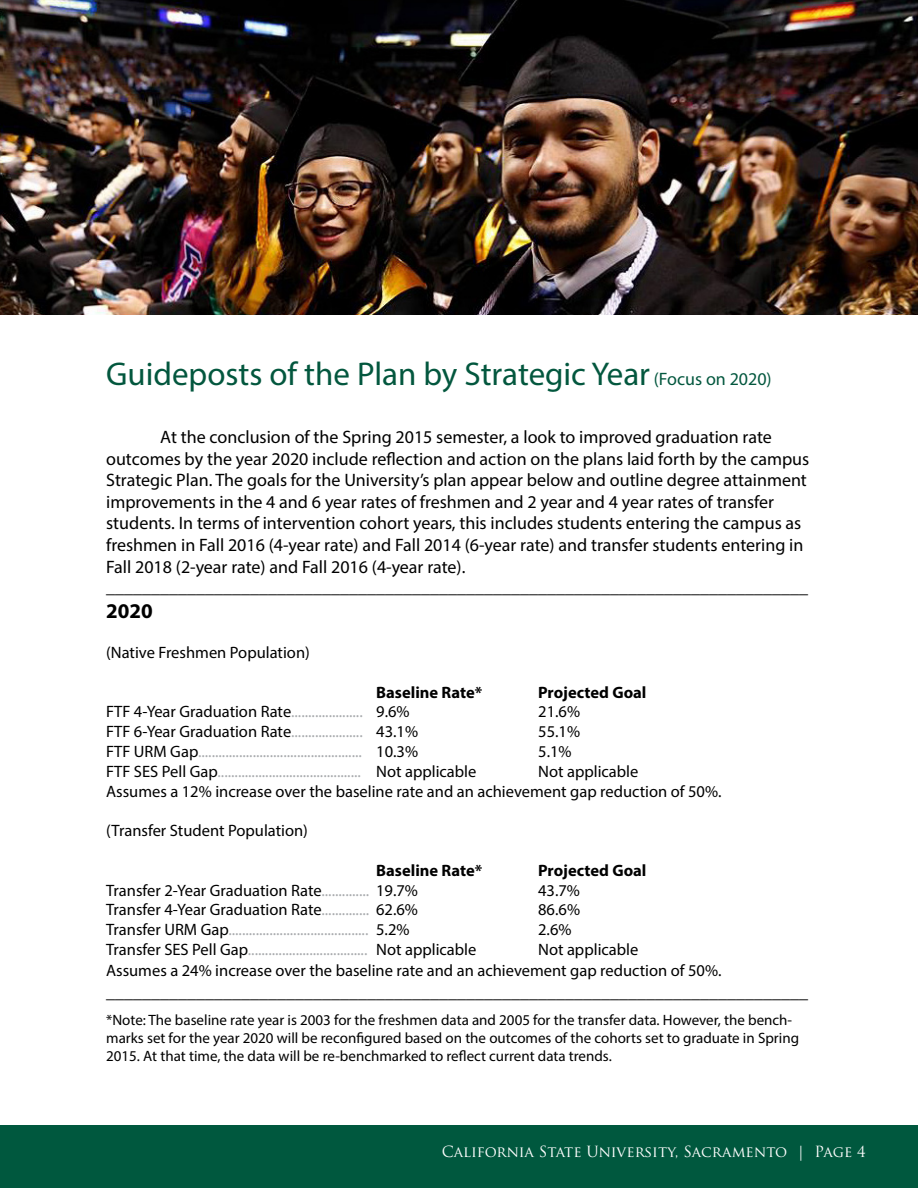
<style>
.page{position:relative;width:918px;height:1188px;background:#fff}
.page>*{position:absolute;margin:0;border:0;box-sizing:border-box;transform-origin:0 0}
.t1{font:33px "Myriad Pro";color:#03573e}
.t2{font:700 21px "Myriad Pro";color:#000}
.t3{font:18px/21.5px "Myriad Pro";color:#000}
.t4{font:16.5px/19.8px "Myriad Pro";color:#000}
.t5{font:16.5px "Myriad Pro";color:#a9abae}
.t6{font:700 16.5px "Myriad Pro";color:#000}
.t7{font:15px/18px "Myriad Pro";color:#000}
.t8{font:15px "Trajan Pro";color:#fff}
.s1{font-size:18px}
.s2{color:#a9abae}
.s3{color:#000}
</style>
<div class="page">
<div style="left:0;top:1125px;width:918px;height:63px;background:#00583e"></div>
<img style="left:0;top:0;width:918px;height:315px">
<h1 class="t1" style="left:106px;top:354px;width:667px">Guideposts of the Plan by Strategic Year <span class="s1">(Focus on 2020)</span></h1>
<p class="t3" style="left:106px;top:426px;width:705px;text-indent:54px">At the conclusion of the Spring 2015 semester, a look to improved graduation rate outcomes by the year 2020 include reflection and action on the plans laid forth by the campus Strategic Plan. The goals for the University’s plan appear below and outline degree attainment improvements in the 4 and 6 year rates of freshmen and 2 year and 4 year rates of transfer students. In terms of intervention cohort years, this includes students entering the campus as freshmen in Fall 2016 (4-year rate) and Fall 2014 (6-year rate) and transfer students entering in Fall 2018 (2-year rate) and Fall 2016 (4-year rate). ______________________________________________________________________________</p>
<p class="t2" style="left:106px;top:598px;width:48px">2020</p>
<p class="t4" style="left:106px;top:642px;width:205px">(Native Freshmen Population)</p>
<p class="t6" style="left:376px;top:681px;width:108px">Baseline Rate*</p>
<p class="t6" style="left:538px;top:681px;width:110px">Projected Goal</p>
<p class="t4" style="left:106px;top:702px;width:305px">FTF 4-Year Graduation Rate<span class="s2">.....................</span> 9.6%</p>
<p class="t4" style="left:538px;top:702px;width:43px">21.6%</p>
<p class="t4" style="left:106px;top:721px;width:313px">FTF 6-Year Graduation Rate<span class="s2">.....................</span> 43.1%</p>
<p class="t4" style="left:538px;top:721px;width:43px">55.1%</p>
<p class="t5" style="left:106px;top:741px;width:313px"><span class="s3">FTF URM Gap</span>................................................ <span class="s3">10.3%</span></p>
<p class="t4" style="left:538px;top:741px;width:35px">5.1%</p>
<p class="t5" style="left:106px;top:761px;width:372px"><span class="s3">FTF SES Pell Gap</span>.......................................... <span class="s3">Not applicable</span></p>
<p class="t4" style="left:106px;top:761px;width:617px;text-indent:432px">Not applicable<br>Assumes a 12% increase over the baseline rate and an achievement gap reduction of 50%.</p>
<p class="t4" style="left:106px;top:820px;width:203px">(Transfer Student Population)</p>
<p class="t6" style="left:376px;top:859px;width:108px">Baseline Rate*</p>
<p class="t6" style="left:538px;top:859px;width:110px">Projected Goal</p>
<p class="t4" style="left:106px;top:880px;width:313px">Transfer 2-Year Graduation Rate<span class="s2">..............</span> 19.7%</p>
<p class="t4" style="left:538px;top:880px;width:43px">43.7%</p>
<p class="t4" style="left:106px;top:900px;width:313px">Transfer 4-Year Graduation Rate<span class="s2">..............</span> 62.6%</p>
<p class="t4" style="left:538px;top:900px;width:43px">86.6%</p>
<p class="t5" style="left:106px;top:919px;width:305px"><span class="s3">Transfer URM Gap</span>......................................... <span class="s3">5.2%</span></p>
<p class="t4" style="left:538px;top:919px;width:35px">2.6%</p>
<p class="t5" style="left:106px;top:939px;width:372px"><span class="s3">Transfer SES Pell Gap</span>................................... <span class="s3">Not applicable</span></p>
<p class="t4" style="left:106px;top:938px;width:617px;line-height:21.6px;text-indent:432px">Not applicable<br>Assumes a 24% increase over the baseline rate and an achievement gap reduction of 50%.</p>
<p class="t3" style="left:106px;top:981px;width:703px">______________________________________________________________________________</p>
<p class="t7" style="left:106px;top:1011px;width:694px">*Note: The baseline rate year is 2003 for the freshmen data and 2005 for the transfer data. However, the bench&shy;marks set for the year 2020 will be reconfigured based on the outcomes of the cohorts set to graduate in Spring<br>2015. At that time, the data will be re-benchmarked to reflect current data trends.</p>
<p class="t8" style="left:442px;top:1142px;width:426px">California State University, Sacramento | Page 4</p>
</div>
